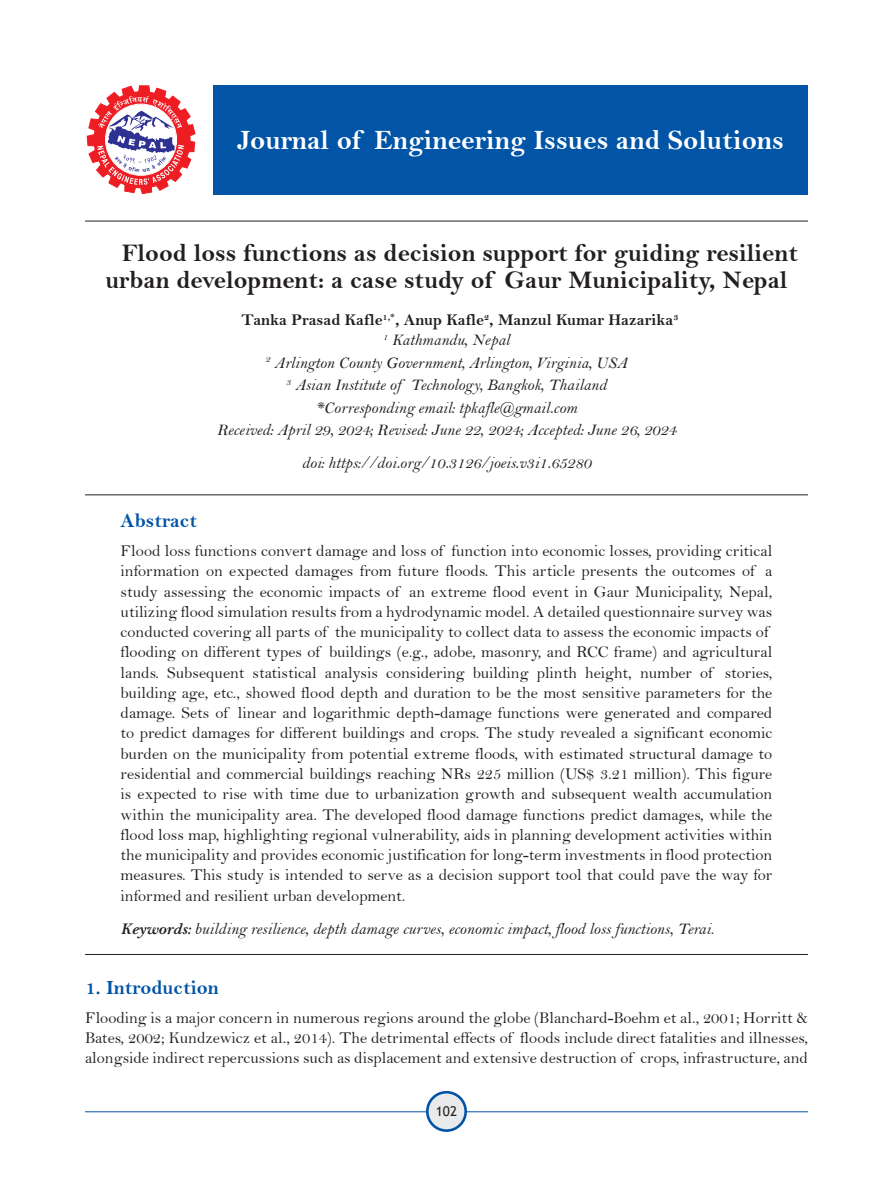
<style>
.page{position:relative;width:893px;height:1191px;background:#fff}
.page>*{position:absolute;margin:0;border:0;box-sizing:border-box;transform-origin:0 0}
.t1{font:28.2px "Bell MT Bold";color:#fff}
.t2{font:25.5px/27px "Bell MT Bold";color:#231f20}
.t3{font:20.25px "Bell MT Bold";color:#0154a6}
.t4{font:16.5px/20.2px "Bell";color:#231f20;text-align:justify}
.t5{font:16.5px/22.4px "Bell MT Italic";color:#231f20;text-align:center}
.t6{font:16.5px "Bell MT Bold";color:#231f20}
.t7{font:13.5px "Trebuchet MS";color:#231f20}
.s1{font-family:"Bell";font-weight:700;font-style:italic}
.s2{font-family:"Bell"}
</style>
<div class="page">
<hr style="left:85px;top:1111px;width:723px;height:1px;background:#0154a6">
<div style="left:427px;top:1092px;width:39px;height:38px;background:#e9eaeb;border-radius:50%"></div>
<div style="left:426px;top:1091px;width:41px;height:41px;border:3px solid #0154a6;border-radius:50%"></div>
<hr style="left:85px;top:221px;width:723px;height:1px;background:#231f20">
<hr style="left:85px;top:494px;width:723px;height:1px;background:#231f20">
<hr style="left:85px;top:954px;width:723px;height:1px;background:#231f20">
<svg style="left:87px;top:86px;width:108px;height:108px"></svg>
<div style="left:214px;top:85px;width:594px;height:110px;background:#0154a6"></div>
<h1 class="t1" style="left:238px;top:124px;width:548px">Journal of Engineering Issues and Solutions</h1>
<h2 class="t2" style="left:105px;top:239px;width:694px;text-indent:16px">Flood loss functions as decision support for guiding resilient urban development: a case study of Gaur Municipality, Nepal</h2>
<p class="t6" style="left:241px;top:310px;width:438px">Tanka Prasad Kafle<sup>1,*</sup>, Anup Kafle<sup>2</sup>, Manzul Kumar Hazarika<sup>3</sup></p>
<p class="t5" style="left:217px;top:329px;width:461px"><sup>1</sup> Kathmandu, Nepal<br><sup>2</sup> Arlington County Government, Arlington, Virginia, USA<br><sup>3</sup> Asian Institute of Technology, Bangkok, Thailand<br>*Corresponding email: tpkafle@gmail.com<br>Received: April 29, 2024; Revised: June 22, 2024; Accepted: June 26, 2024</p>
<p class="t5" style="left:302px;top:451px;width:291px">doi: https://doi.org/10.3126/joeis.v3i1.65280</p>
<p class="t3" style="left:121px;top:509px;width:78px">Abstract</p>
<p class="t4" style="left:121px;top:541px;width:653px;text-align:left">Flood loss functions convert damage and loss of function into economic losses, providing critical information on expected damages from future floods. This article presents the outcomes of a study assessing the economic impacts of an extreme flood event in Gaur Municipality, Nepal, utilizing flood simulation results from a hydrodynamic model. A detailed questionnaire survey was conducted covering all parts of the municipality to collect data to assess the economic impacts of flooding on different types of buildings (e.g., adobe, masonry, and RCC frame) and agricultural lands. Subsequent statistical analysis considering building plinth height, number of stories, building age, etc., showed flood depth and duration to be the most sensitive parameters for the damage. Sets of linear and logarithmic depth-damage functions were generated and compared to predict damages for different buildings and crops. The study revealed a significant economic burden on the municipality from potential extreme floods, with estimated structural damage to residential and commercial buildings reaching NRs 225 million (US$ 3.21 million). This figure is expected to rise with time due to urbanization growth and subsequent wealth accumulation within the municipality area. The developed flood damage functions predict damages, while the flood loss map, highlighting regional vulnerability, aids in planning development activities within the municipality and provides economic justification for long-term investments in flood protection measures. This study is intended to serve as a decision support tool that could pave the way for informed and resilient urban development.</p>
<p class="t5" style="left:121px;top:917px;width:595px"><span class="s1">Keywords:</span> building resilience, depth damage curves, economic impact, flood loss functions, Terai<span class="s2">.</span></p>
<p class="t3" style="left:85px;top:975px;width:135px">1. Introduction</p>
<p class="t4" style="left:85px;top:1007px;width:724px">Flooding is a major concern in numerous regions around the globe (Blanchard-Boehm et al., 2001; Horritt &amp; Bates, 2002; Kundzewicz et al., 2014). The detrimental effects of floods include direct fatalities and illnesses, alongside indirect repercussions such as displacement and extensive destruction of crops, infrastructure, and</p>
<p class="t7" style="left:436px;top:1103px;width:23px">102</p>
</div>
